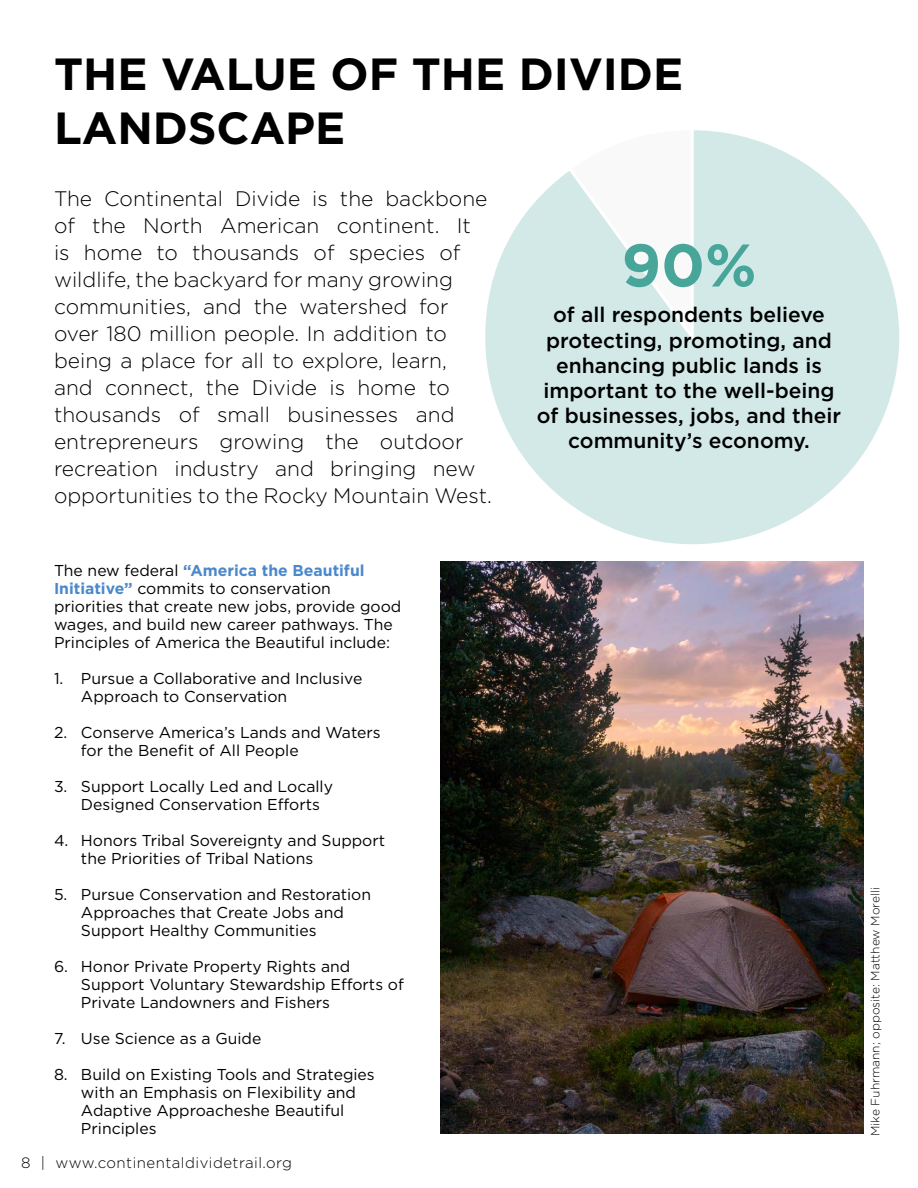
<style>
.page{position:relative;width:918px;height:1188px;background:#fff}
.page>*{position:absolute;margin:0;border:0;box-sizing:border-box;transform-origin:0 0}
.t1{font:700 60px "Gotham";color:#48a59a}
.t2{font:700 45px/54px "Gotham";color:#000}
.t3{font:300 21px/27px "Gotham";color:#000}
.t4{font:500 21px/25.2px "Gotham";color:#000;text-align:center}
.t5{font:15.75px/18px "Gotham";color:#000}
.t6{font:300 15px "Gotham";letter-spacing:.03em;color:#000}
.t7{font:300 12px "Gotham";color:#000}
.s1{font-weight:700;color:#4a88cc}
</style>
<div class="page">
<svg style="left:485px;top:130px;width:414px;height:414px"></svg>
<img style="left:441px;top:562px;width:423px;height:572px">
<h2 class="t2" style="left:54px;top:47px;width:631px">THE VALUE OF THE DIVIDE<br>LANDSCAPE</h2>
<p class="t3" style="left:54px;top:185px;width:439px">The Continental Divide is the backbone of the North American continent. It<br>is home to thousands of species of wildlife, the backyard for many growing communities, and the watershed for over 180 million people. In addition to being a place for all to explore, learn,<br>and connect, the Divide is home to thousands of small businesses and entrepreneurs growing the outdoor recreation industry and bringing new opportunities to the Rocky Mountain West.</p>
<p class="t5" style="left:54px;top:561px;width:349px">The new federal <span class="s1">“America the Beautiful Initiative”</span> commits to conservation priorities that create new jobs, provide good wages, and build new career pathways. The Principles of America the Beautiful include:</p>
<p class="t5" style="left:81px;top:669px;width:283px;text-indent:-27px">1. Pursue a Collaborative and Inclusive<br>Approach to Conservation</p>
<p class="t5" style="left:81px;top:723px;width:301px;text-indent:-27px">2. Conserve America’s Lands and Waters for the Benefit of All People</p>
<p class="t5" style="left:81px;top:777px;width:254px;text-indent:-27px">3. Support Locally Led and Locally<br>Designed Conservation Efforts</p>
<p class="t5" style="left:81px;top:831px;width:306px;text-indent:-27px">4. Honors Tribal Sovereignty and Support the Priorities of Tribal Nations</p>
<p class="t5" style="left:81px;top:885px;width:292px;text-indent:-27px">5. Pursue Conservation and Restoration<br>Approaches that Create Jobs and<br>Support Healthy Communities</p>
<p class="t5" style="left:81px;top:957px;width:324px;text-indent:-27px">6. Honor Private Property Rights and<br>Support Voluntary Stewardship Efforts of<br>Private Landowners and Fishers</p>
<p class="t5" style="left:54px;top:1029px;width:209px">7. Use Science as a Guide</p>
<p class="t5" style="left:81px;top:1065px;width:295px;text-indent:-27px">8. Build on Existing Tools and Strategies with an Emphasis on Flexibility and<br>Adaptive Approacheshe Beautiful<br>Principles</p>
<p class="t6" style="left:21px;top:1153px;width:273px">8 | www.continentaldividetrail.org</p>
<h1 class="t1" style="left:621px;top:225px;width:137px">90%</h1>
<h3 class="t4" style="left:537px;top:302px;width:306px">of all respondents believe protecting, promoting, and enhancing public lands is important to the well-being of businesses, jobs, and their community’s economy.</h3>
<p class="t7" style="left:868px;top:1136px;width:250px;rotate:-90deg">Mike Fuhrmann; opposite: Matthew Morelli</p>
</div>
